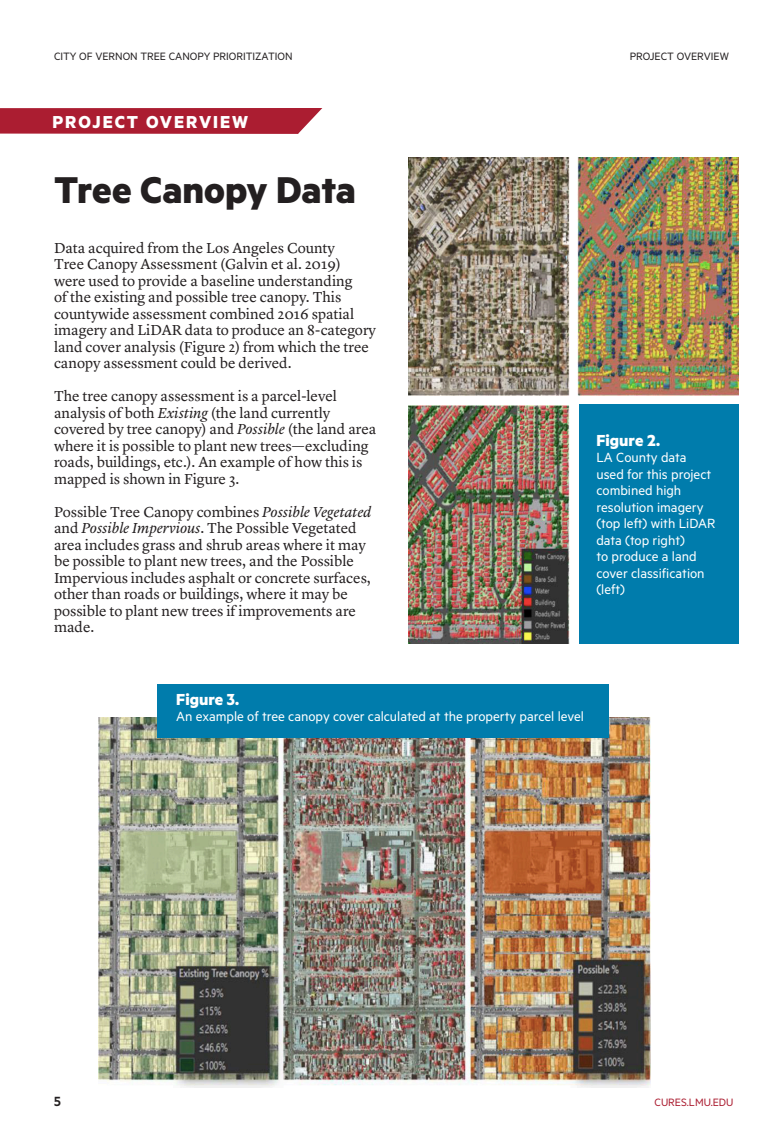
<style>
.page{position:relative;width:783px;height:1134px;background:#fff}
.page>*{position:absolute;margin:0;border:0;box-sizing:border-box;transform-origin:0 0}
.Main_title{font:700 42px "Metric";color:#231f20}
.Main_title_-_Metric{font:700 19.5px "Metric";letter-spacing:.1em;color:#fff}
.box_text{font:700 18px "Metric";color:#fff}
.Body_1{font:15px/16.5px "Lyon Text";color:#231f20}
.box_text-2{font:15px/16.5px "Metric";color:#fff}
.t1{font:600 15px "Metric";color:#231f20}
.t2{font:12px "Metric";color:#231f20}
.t3{font:12px "Metric";color:#ab1d31}
.s1{font-style:italic}
</style>
<div class="page">
<img style="left:409px;top:157px;width:330px;height:486px">
<img style="left:98px;top:717px;width:552px;height:371px">
<div style="left:580px;top:404px;width:159px;height:240px;background:#007cac"></div>
<div style="left:158px;top:684px;width:451px;height:54px;background:#007cac"></div>
<svg style="left:0;top:108px;width:322px;height:26px;background:#ae273a"></svg>
<p class="t2" style="left:54px;top:50px;width:240px">CITY OF VERNON TREE CANOPY PRIORITIZATION</p>
<p class="Main_title_-_Metric" style="left:52px;top:110px;width:197px">PROJECT OVERVIEW</p>
<p class="Main_title" style="left:54px;top:165px;width:303px">Tree Canopy Data</p>
<p class="Body_1" style="left:54px;top:238px;width:324px">Data acquired from the Los Angeles County<br>Tree Canopy Assessment (Galvin et al. 2019)<br>were used to provide a baseline understanding<br>of the existing and possible tree canopy. This countywide assessment combined 2016 spatial imagery and LiDAR data to produce an 8-category land cover analysis (Figure 2) from which the tree canopy assessment could be derived.</p>
<p class="Body_1" style="left:54px;top:387px;width:324px">The tree canopy assessment is a parcel-level analysis of both <span class="s1">Existing</span> (the land currently covered by tree canopy) and <span class="s1">Possible</span> (the land area where it is possible to plant new trees—excluding roads, buildings, etc.). An example of how this is mapped is shown in Figure 3.</p>
<p class="Body_1" style="left:54px;top:502px;width:319px">Possible Tree Canopy combines <span class="s1">Possible Vegetated </span>and <span class="s1">Possible Impervious</span>. The Possible Vegetated area includes grass and shrub areas where it may be possible to plant new trees, and the Possible Impervious includes asphalt or concrete surfaces, other than roads or buildings, where it may be possible to plant new trees if improvements are made.</p>
<p class="t2" style="left:630px;top:50px;width:101px">PROJECT OVERVIEW</p>
<p class="box_text" style="left:596px;top:429px;width:65px">Figure 2.</p>
<p class="box_text-2" style="left:596px;top:449px;width:120px">LA County data used for this project combined high resolution imagery (top left) with LiDAR data (top right)<br>to produce a land cover classification (left)</p>
<p class="box_text" style="left:176px;top:688px;width:64px">Figure 3.</p>
<p class="box_text-2" style="left:176px;top:708px;width:409px">An example of tree canopy cover calculated at the property parcel level</p>
<p class="t1" style="left:54px;top:1093px;width:8px">5</p>
<p class="t3" style="left:655px;top:1095px;width:80px">CURES.LMU.EDU</p>
</div>
